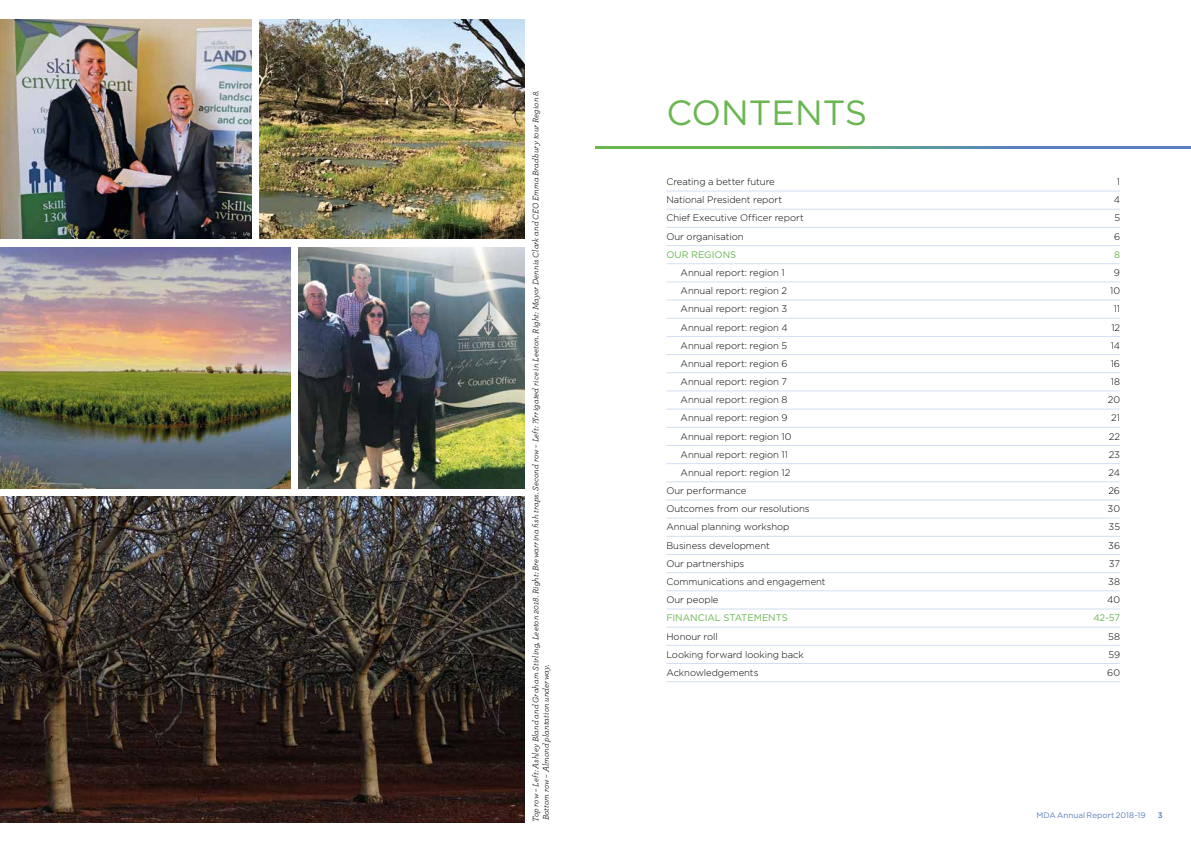
<style>
.page{position:relative;width:1191px;height:842px;background:#fff}
.page>*{position:absolute;margin:0;border:0;box-sizing:border-box;transform-origin:0 0}
.t1{font:35px "Gotham";color:#6ab651}
.t2{font:300 9.5px "Gotham";letter-spacing:-.005em;color:#000}
.t3{font:9.5px "Gotham";letter-spacing:-.005em;color:#6ab651}
.t4{font:italic 8.5px/10.2px "Archer Pro";letter-spacing:.01em;color:#000}
.t5{font:8px "Gotham";letter-spacing:.005em;color:#5a7ebf}
.t6{font:500 8px "Gotham";color:#5a7ebf}
</style>
<div class="page">
<svg style="left:595px;top:146px;width:596px;height:2px"></svg>
<img style="left:260px;top:20px;width:264px;height:219px">
<img style="left:0;top:20px;width:251px;height:219px">
<img style="left:298px;top:247px;width:226px;height:241px">
<img style="left:0;top:247px;width:290px;height:241px">
<img style="left:0;top:497px;width:524px;height:325px">
<hr style="left:666px;top:191px;width:454px;height:1px;background:#d2dff3">
<hr style="left:666px;top:209px;width:454px;height:1px;background:#d2dff3">
<hr style="left:666px;top:227px;width:454px;height:1px;background:#d2dff3">
<hr style="left:666px;top:245px;width:454px;height:1px;background:#d2dff3">
<hr style="left:666px;top:263px;width:454px;height:1px;background:#d2dff3">
<hr style="left:666px;top:282px;width:454px;height:1px;background:#d2dff3">
<hr style="left:666px;top:300px;width:454px;height:1px;background:#d2dff3">
<hr style="left:666px;top:318px;width:454px;height:1px;background:#d2dff3">
<hr style="left:666px;top:336px;width:454px;height:1px;background:#d2dff3">
<hr style="left:666px;top:354px;width:454px;height:1px;background:#d2dff3">
<hr style="left:666px;top:372px;width:454px;height:1px;background:#d2dff3">
<hr style="left:666px;top:391px;width:454px;height:1px;background:#d2dff3">
<hr style="left:666px;top:409px;width:454px;height:1px;background:#d2dff3">
<hr style="left:666px;top:427px;width:454px;height:1px;background:#d2dff3">
<hr style="left:666px;top:445px;width:454px;height:1px;background:#d2dff3">
<hr style="left:666px;top:463px;width:454px;height:1px;background:#d2dff3">
<hr style="left:666px;top:481px;width:454px;height:1px;background:#d2dff3">
<hr style="left:666px;top:500px;width:454px;height:1px;background:#d2dff3">
<hr style="left:666px;top:518px;width:454px;height:1px;background:#d2dff3">
<hr style="left:666px;top:536px;width:454px;height:1px;background:#d2dff3">
<hr style="left:666px;top:554px;width:454px;height:1px;background:#d2dff3">
<hr style="left:666px;top:572px;width:454px;height:1px;background:#d2dff3">
<hr style="left:666px;top:591px;width:454px;height:1px;background:#d2dff3">
<hr style="left:666px;top:609px;width:454px;height:1px;background:#d2dff3">
<hr style="left:666px;top:627px;width:454px;height:1px;background:#d2dff3">
<hr style="left:666px;top:645px;width:454px;height:1px;background:#d2dff3">
<hr style="left:666px;top:663px;width:454px;height:1px;background:#d2dff3">
<hr style="left:666px;top:681px;width:454px;height:1px;background:#d2dff3">
<p class="t4" style="left:530px;top:822px;width:734px;rotate:-90deg">Top row – Left: Ashley Bland and Graham Stirling, Leeton 2018. Right: Brewarrina fish traps. Second row – Left: ?Irrigated rice in Leeton. Right: Mayor Dennis Clark and CEO Emma Bradbury tour Region 8.<br>Bottom row – Almond plantation underway.</p>
<h1 class="t1" style="left:666px;top:93px;width:202px">CONTENTS</h1>
<p class="t2" style="left:666px;top:177px;width:110px">Creating a better future</p>
<p class="t2" style="left:1116px;top:177px;width:5px">1</p>
<p class="t2" style="left:666px;top:195px;width:117px">National President report</p>
<p class="t2" style="left:1113px;top:195px;width:8px">4</p>
<p class="t2" style="left:666px;top:213px;width:139px">Chief Executive Officer report</p>
<p class="t2" style="left:1114px;top:213px;width:7px">5</p>
<p class="t2" style="left:666px;top:231px;width:79px">Our organisation</p>
<p class="t2" style="left:1114px;top:231px;width:8px">6</p>
<p class="t3" style="left:666px;top:249px;width:71px">OUR REGIONS</p>
<p class="t3" style="left:1114px;top:249px;width:7px">8</p>
<p class="t2" style="left:680px;top:267px;width:106px">Annual report: region 1</p>
<p class="t2" style="left:1114px;top:267px;width:8px">9</p>
<p class="t2" style="left:680px;top:286px;width:108px">Annual report: region 2</p>
<p class="t2" style="left:1110px;top:286px;width:12px">10</p>
<p class="t2" style="left:680px;top:304px;width:108px">Annual report: region 3</p>
<p class="t2" style="left:1113px;top:304px;width:8px">11</p>
<p class="t2" style="left:680px;top:322px;width:109px">Annual report: region 4</p>
<p class="t2" style="left:1111px;top:322px;width:10px">12</p>
<p class="t2" style="left:680px;top:340px;width:108px">Annual report: region 5</p>
<p class="t2" style="left:1110px;top:340px;width:11px">14</p>
<p class="t2" style="left:680px;top:358px;width:109px">Annual report: region 6</p>
<p class="t2" style="left:1110px;top:358px;width:11px">16</p>
<p class="t2" style="left:680px;top:376px;width:108px">Annual report: region 7</p>
<p class="t2" style="left:1110px;top:376px;width:11px">18</p>
<p class="t2" style="left:680px;top:395px;width:108px">Annual report: region 8</p>
<p class="t2" style="left:1107px;top:395px;width:14px">20</p>
<p class="t2" style="left:680px;top:413px;width:109px">Annual report: region 9</p>
<p class="t2" style="left:1111px;top:413px;width:10px">21</p>
<p class="t2" style="left:680px;top:431px;width:112px">Annual report: region 10</p>
<p class="t2" style="left:1108px;top:431px;width:13px">22</p>
<p class="t2" style="left:680px;top:449px;width:109px">Annual report: region 11</p>
<p class="t2" style="left:1108px;top:449px;width:13px">23</p>
<p class="t2" style="left:680px;top:467px;width:111px">Annual report: region 12</p>
<p class="t2" style="left:1108px;top:467px;width:13px">24</p>
<p class="t2" style="left:666px;top:486px;width:81px">Our performance</p>
<p class="t2" style="left:1108px;top:486px;width:13px">26</p>
<p class="t2" style="left:666px;top:504px;width:145px">Outcomes from our resolutions</p>
<p class="t2" style="left:1107px;top:504px;width:14px">30</p>
<p class="t2" style="left:666px;top:522px;width:125px">Annual planning workshop</p>
<p class="t2" style="left:1108px;top:522px;width:13px">35</p>
<p class="t2" style="left:666px;top:540px;width:105px">Business development</p>
<p class="t2" style="left:1108px;top:540px;width:13px">36</p>
<p class="t2" style="left:666px;top:558px;width:79px">Our partnerships</p>
<p class="t2" style="left:1108px;top:558px;width:13px">37</p>
<p class="t2" style="left:666px;top:576px;width:161px">Communications and engagement</p>
<p class="t2" style="left:1108px;top:576px;width:13px">38</p>
<p class="t2" style="left:666px;top:595px;width:54px">Our people</p>
<p class="t2" style="left:1107px;top:595px;width:15px">40</p>
<p class="t3" style="left:666px;top:613px;width:123px">FINANCIAL STATEMENTS</p>
<p class="t3" style="left:1093px;top:613px;width:28px">42-57</p>
<p class="t2" style="left:666px;top:631px;width:53px">Honour roll</p>
<p class="t2" style="left:1108px;top:631px;width:13px">58</p>
<p class="t2" style="left:666px;top:649px;width:139px">Looking forward looking back</p>
<p class="t2" style="left:1108px;top:649px;width:13px">59</p>
<p class="t2" style="left:666px;top:667px;width:94px">Acknowledgements</p>
<p class="t2" style="left:1107px;top:667px;width:14px">60</p>
<p class="t5" style="left:1036px;top:811px;width:111px">MDA Annual Report 2018-19</p>
<p class="t6" style="left:1157px;top:811px;width:6px">3</p>
</div>
